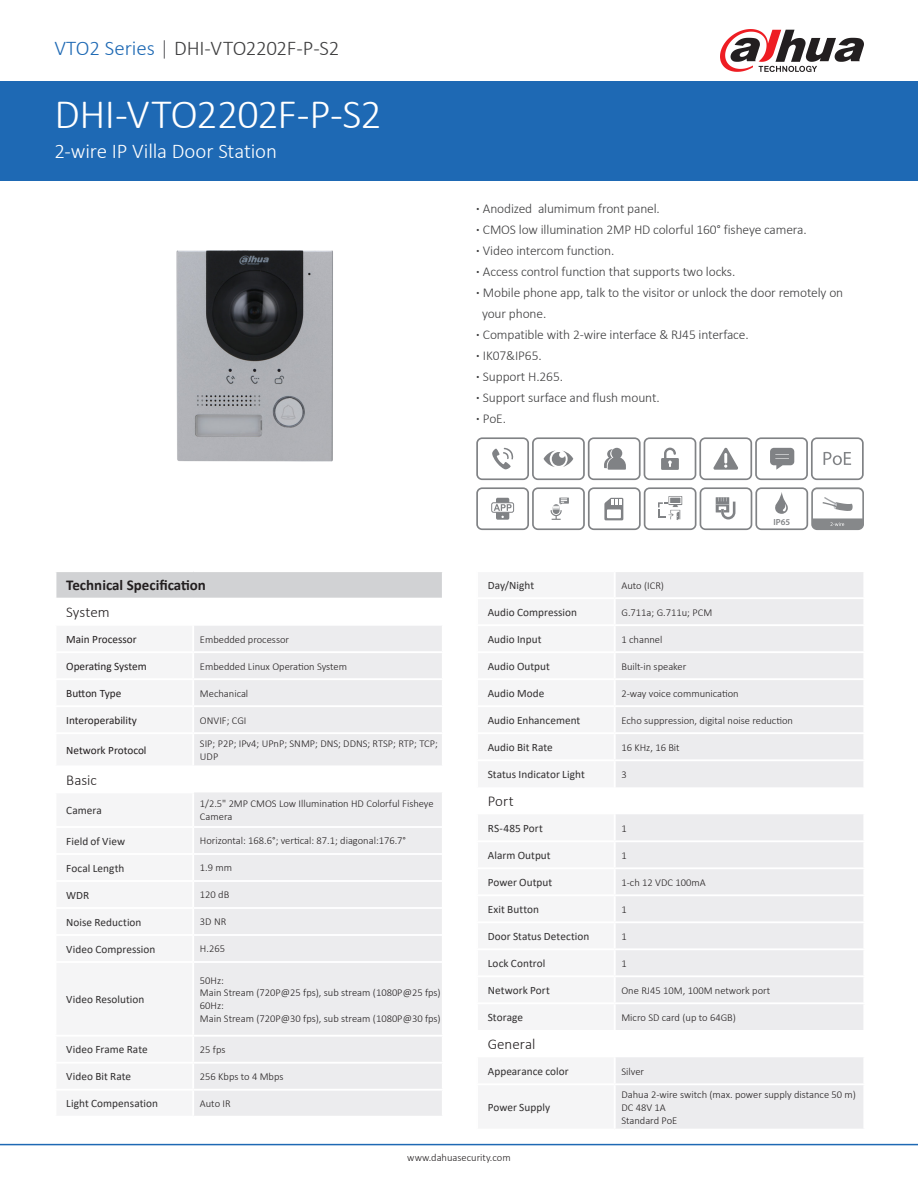
<style>
.page{position:relative;width:918px;height:1188px;background:#fff}
.page>*{position:absolute;margin:0;border:0;box-sizing:border-box;transform-origin:0 0}
.t1{font:300 42px "Calibri";letter-spacing:-.02em;color:#fff}
.t2{font:300 21px "Calibri";letter-spacing:-.01em;color:#3e3e3f}
.t3{font:300 21px "Calibri";letter-spacing:-.01em;color:#fff}
.t4{font:700 15px "Calibri";color:#231f20}
.表格大类{font:300 15px "Calibri";color:#231f20}
.t5{font:300 13.5px "Calibri";letter-spacing:-.01em;color:#3e3e3f}
.表格分类{font:11.25px "Calibri";letter-spacing:.005em;color:#312f30}
.t6{font:11.25px "Calibri";color:#231f20}
.t7{font:300 10.5px/12.6px "Calibri";color:#231f20}
.t8{font:600 8.85px "Myriad Pro";color:#808285}
.s1{color:#1e69b4}
.s2{color:#636366}
.s3{font-weight:700}
</style>
<div class="page">
<div style="left:0;top:81px;width:918px;height:100px;background:#1e69b4"></div>
<hr style="left:0;top:1144px;width:918px;height:1px;background:#1e69b4">
<svg style="left:720px;top:29px;width:144px;height:43px"></svg>
<img style="left:176px;top:250px;width:157px;height:212px">
<svg style="left:476px;top:437px;width:388px;height:43px"></svg>
<svg style="left:476px;top:487px;width:388px;height:43px"></svg>
<div style="left:194px;top:792px;width:248px;height:324px;background:#ececee"></div>
<svg style="left:56px;top:572px;width:386px;height:193px"></svg>
<hr style="left:193px;top:705px;width:251px;height:2px;background:#fff">
<hr style="left:192px;top:707px;width:2px;height:25px;background:#fff">
<hr style="left:55px;top:732px;width:138px;height:2px;background:#fff">
<hr style="left:193px;top:732px;width:251px;height:2px;background:#fff">
<hr style="left:192px;top:734px;width:2px;height:31px;background:#fff">
<hr style="left:193px;top:826px;width:251px;height:2px;background:#fff">
<hr style="left:193px;top:853px;width:251px;height:2px;background:#fff">
<hr style="left:193px;top:880px;width:251px;height:2px;background:#fff">
<hr style="left:193px;top:907px;width:251px;height:2px;background:#fff">
<hr style="left:193px;top:934px;width:251px;height:2px;background:#fff">
<hr style="left:193px;top:961px;width:251px;height:2px;background:#fff">
<hr style="left:193px;top:1035px;width:251px;height:2px;background:#fff">
<hr style="left:193px;top:1062px;width:251px;height:2px;background:#fff">
<hr style="left:193px;top:1089px;width:251px;height:2px;background:#fff">
<svg style="left:616px;top:572px;width:247px;height:557px;background:#eeeeef"></svg>
<div style="left:477px;top:1003px;width:138px;height:27px;background:#f5f5f6"></div>
<div style="left:615px;top:1003px;width:249px;height:27px;background:#ececee"></div>
<hr style="left:476px;top:1002px;width:139px;height:2px;background:#fff">
<hr style="left:615px;top:597px;width:250px;height:2px;background:#fff">
<hr style="left:615px;top:624px;width:250px;height:2px;background:#fff">
<hr style="left:615px;top:651px;width:250px;height:2px;background:#fff">
<hr style="left:615px;top:678px;width:250px;height:2px;background:#fff">
<hr style="left:615px;top:705px;width:250px;height:2px;background:#fff">
<hr style="left:615px;top:732px;width:250px;height:2px;background:#fff">
<hr style="left:615px;top:759px;width:250px;height:2px;background:#fff">
<hr style="left:615px;top:840px;width:250px;height:2px;background:#fff">
<hr style="left:615px;top:867px;width:250px;height:2px;background:#fff">
<hr style="left:615px;top:894px;width:250px;height:2px;background:#fff">
<hr style="left:615px;top:921px;width:250px;height:2px;background:#fff">
<hr style="left:615px;top:948px;width:250px;height:2px;background:#fff">
<hr style="left:615px;top:975px;width:250px;height:2px;background:#fff">
<hr style="left:476px;top:1004px;width:2px;height:26px;background:#fff">
<hr style="left:615px;top:1002px;width:250px;height:2px;background:#fff">
<hr style="left:614px;top:1004px;width:2px;height:26px;background:#fff">
<hr style="left:863px;top:1004px;width:2px;height:26px;background:#fff">
<hr style="left:615px;top:1083px;width:250px;height:2px;background:#fff">
<p class="t2" style="left:55px;top:35px;width:286px"><span class="s1">VTO2 Series</span> <span class="s2">|</span> DHI-VTO2202F-P-S2</p>
<p class="t1" style="left:55px;top:88px;width:329px">DHI-VTO2202F-P-S2</p>
<p class="t3" style="left:55px;top:138px;width:224px">2-wire IP Villa Door Station</p>
<p class="t5" style="left:476px;top:200px;width:185px"><span class="s3">·</span> Anodized alumimum front panel.</p>
<p class="t5" style="left:476px;top:221px;width:332px"><span class="s3">·</span> CMOS low illumination 2MP HD colorful 160° fisheye camera.</p>
<p class="t5" style="left:476px;top:242px;width:140px"><span class="s3">·</span> Video intercom function.</p>
<p class="t5" style="left:476px;top:263px;width:261px"><span class="s3">·</span> Access control function that supports two locks.</p>
<p class="t5" style="left:476px;top:284px;width:368px"><span class="s3">·</span> Mobile phone app, talk to the visitor or unlock the door remotely on</p>
<p class="t5" style="left:482px;top:305px;width:66px">your phone.</p>
<p class="t5" style="left:476px;top:326px;width:274px"><span class="s3">·</span> Compatible with 2-wire interface &amp; RJ45 interface.</p>
<p class="t5" style="left:476px;top:347px;width:67px"><span class="s3">·</span> IK07&amp;IP65.</p>
<p class="t5" style="left:476px;top:368px;width:88px"><span class="s3">·</span> Support H.265.</p>
<p class="t5" style="left:476px;top:389px;width:185px"><span class="s3">·</span> Support surface and flush mount.</p>
<p class="t5" style="left:476px;top:410px;width:31px"><span class="s3">·</span> PoE.</p>
<p class="t4" style="left:66px;top:575px;width:141px">Technical Specification</p>
<p class="表格大类" style="left:66px;top:603px;width:45px">System</p>
<p class="t6" style="left:66px;top:631px;width:72px">Main Processor</p>
<p class="t7" style="left:200px;top:633px;width:91px">Embedded processor</p>
<p class="t6" style="left:66px;top:658px;width:82px">Operating System</p>
<p class="t7" style="left:200px;top:660px;width:149px">Embedded Linux Operation System</p>
<p class="t6" style="left:66px;top:685px;width:57px">Button Type</p>
<p class="t7" style="left:200px;top:687px;width:50px">Mechanical</p>
<p class="t6" style="left:66px;top:712px;width:72px">Interoperability</p>
<p class="t7" style="left:200px;top:714px;width:48px">ONVIF; CGI</p>
<p class="t6" style="left:66px;top:742px;width:82px">Network Protocol</p>
<p class="t7" style="left:200px;top:737px;width:240px">SIP; P2P; IPv4; UPnP; SNMP; DNS; DDNS; RTSP; RTP; TCP;<br>UDP</p>
<p class="表格大类" style="left:66px;top:770px;width:32px">Basic</p>
<p class="表格分类" style="left:66px;top:802px;width:37px">Camera</p>
<p class="t7" style="left:200px;top:797px;width:235px">1/2.5" 2MP CMOS Low Illumination HD Colorful Fisheye<br>Camera</p>
<p class="表格分类" style="left:66px;top:833px;width:60px">Field of View</p>
<p class="t7" style="left:200px;top:835px;width:208px">Horizontal: 168.6°; vertical: 87.1; diagonal:176.7°</p>
<p class="表格分类" style="left:66px;top:860px;width:60px">Focal Length</p>
<p class="t7" style="left:200px;top:862px;width:34px">1.9 mm</p>
<p class="表格分类" style="left:66px;top:887px;width:25px">WDR</p>
<p class="t7" style="left:200px;top:889px;width:31px">120 dB</p>
<p class="表格分类" style="left:66px;top:914px;width:77px">Noise Reduction</p>
<p class="t7" style="left:200px;top:916px;width:28px">3D NR</p>
<p class="表格分类" style="left:66px;top:941px;width:91px">Video Compression</p>
<p class="t7" style="left:200px;top:943px;width:27px">H.265</p>
<p class="表格分类" style="left:66px;top:992px;width:80px">Video Resolution</p>
<p class="t7" style="left:200px;top:974px;width:26px">50Hz:</p>
<p class="t7" style="left:200px;top:987px;width:242px">Main Stream (720P@25 fps), sub stream (1080P@25 fps)</p>
<p class="t7" style="left:200px;top:999px;width:26px">60Hz:</p>
<p class="t7" style="left:200px;top:1012px;width:242px">Main Stream (720P@30 fps), sub stream (1080P@30 fps)</p>
<p class="表格分类" style="left:66px;top:1042px;width:83px">Video Frame Rate</p>
<p class="t7" style="left:200px;top:1043px;width:27px">25 fps</p>
<p class="表格分类" style="left:66px;top:1069px;width:66px">Video Bit Rate</p>
<p class="t7" style="left:200px;top:1070px;width:85px">256 Kbps to 4 Mbps</p>
<p class="表格分类" style="left:66px;top:1096px;width:93px">Light Compensation</p>
<p class="t7" style="left:200px;top:1097px;width:32px">Auto IR</p>
<p class="t8" style="left:773px;top:516px;width:18px">IP65</p>
<p class="表格分类" style="left:488px;top:577px;width:48px">Day/Night</p>
<p class="t7" style="left:621px;top:579px;width:44px">Auto (ICR)</p>
<p class="表格分类" style="left:488px;top:604px;width:91px">Audio Compression</p>
<p class="t7" style="left:621px;top:606px;width:92px">G.711a; G.711u; PCM</p>
<p class="表格分类" style="left:488px;top:631px;width:55px">Audio Input</p>
<p class="t7" style="left:621px;top:633px;width:42px">1 channel</p>
<p class="表格分类" style="left:488px;top:658px;width:64px">Audio Output</p>
<p class="t7" style="left:621px;top:660px;width:66px">Built-in speaker</p>
<p class="表格分类" style="left:488px;top:685px;width:58px">Audio Mode</p>
<p class="t7" style="left:621px;top:687px;width:119px">2-way voice communication</p>
<p class="表格分类" style="left:488px;top:712px;width:94px">Audio Enhancement</p>
<p class="t7" style="left:621px;top:714px;width:173px">Echo suppression, digital noise reduction</p>
<p class="表格分类" style="left:488px;top:739px;width:67px">Audio Bit Rate</p>
<p class="t7" style="left:621px;top:741px;width:60px">16 KHz, 16 Bit</p>
<p class="表格分类" style="left:488px;top:766px;width:99px">Status Indicator Light</p>
<p class="t7" style="left:621px;top:768px;width:7px">3</p>
<p class="表格大类" style="left:488px;top:792px;width:28px">Port</p>
<p class="表格分类" style="left:488px;top:820px;width:57px">RS-485 Port</p>
<p class="t7" style="left:621px;top:822px;width:7px">1</p>
<p class="表格分类" style="left:488px;top:847px;width:64px">Alarm Output</p>
<p class="t7" style="left:621px;top:849px;width:7px">1</p>
<p class="表格分类" style="left:488px;top:874px;width:66px">Power Output</p>
<p class="t7" style="left:621px;top:876px;width:86px">1-ch 12 VDC 100mA</p>
<p class="表格分类" style="left:488px;top:901px;width:53px">Exit Button</p>
<p class="t7" style="left:621px;top:903px;width:7px">1</p>
<p class="表格分类" style="left:488px;top:928px;width:103px">Door Status Detection</p>
<p class="t7" style="left:621px;top:930px;width:7px">1</p>
<p class="表格分类" style="left:488px;top:955px;width:59px">Lock Control</p>
<p class="t7" style="left:621px;top:957px;width:7px">1</p>
<p class="表格分类" style="left:488px;top:982px;width:64px">Network Port</p>
<p class="t7" style="left:621px;top:984px;width:150px">One RJ45 10M, 100M network port</p>
<p class="表格分类" style="left:488px;top:1009px;width:37px">Storage</p>
<p class="t7" style="left:621px;top:1011px;width:116px">Micro SD card (up to 64GB)</p>
<p class="表格大类" style="left:488px;top:1035px;width:49px">General</p>
<p class="表格分类" style="left:488px;top:1063px;width:83px">Appearance color</p>
<p class="t7" style="left:621px;top:1065px;width:24px">Silver</p>
<p class="表格分类" style="left:488px;top:1100px;width:64px">Power Supply</p>
<p class="t7" style="left:621px;top:1088px;width:236px">Dahua 2-wire switch (max. power supply distance 50 m)<br>DC 48V 1A<br>Standard PoE</p>
<p class="t7" style="left:407px;top:1151px;width:105px">www.dahuasecurity.com</p>
</div>
